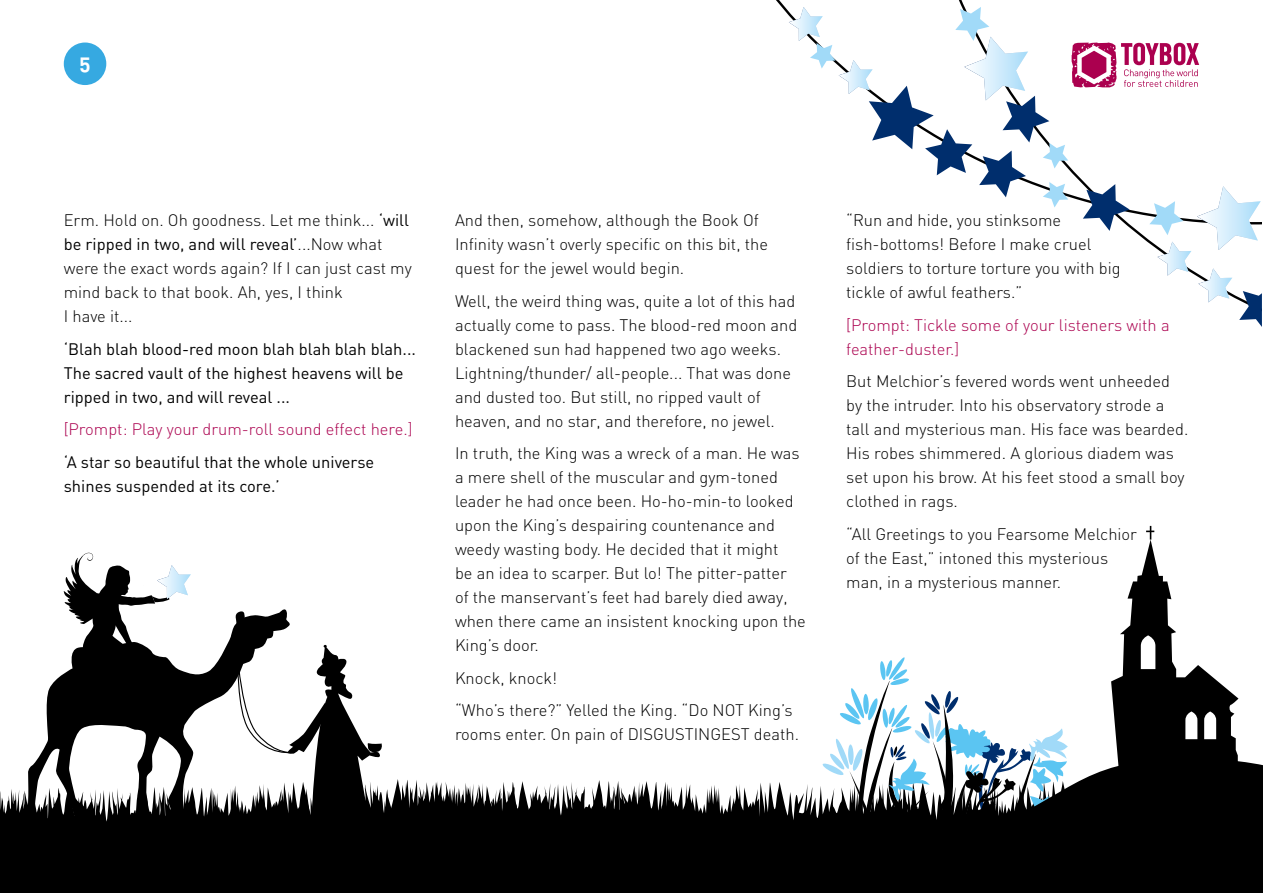
<style>
.page{position:relative;width:1263px;height:893px;background:#fff}
.page>*{position:absolute;margin:0;border:0;box-sizing:border-box;transform-origin:0 0}
.t1{font:21px "DIN Bold Alternate";color:#fff}
.t2{font:300 16.5px/24px "DIN";color:#000}
.t3{font:16.5px/24px "DIN Regular Alternate";color:#000}
.t4{font:300 16.5px/24px "DIN";color:#ab004f}
.s1{font-family:"DIN Regular Alternate";font-weight:400}
.s2{font-family:"DIN";font-weight:300}
</style>
<div class="page">
<svg style="left:789px;top:7px;width:473px;height:320px"></svg>
<svg style="left:28px;top:609px;width:262px;height:176px"></svg>
<svg style="left:237px;top:645px;width:145px;height:134px"></svg>
<svg style="left:64px;top:552px;width:127px;height:106px"></svg>
<svg style="left:229px;top:779px;width:576px;height:114px;fill:#000"></svg>
<svg style="left:0;top:785px;width:542px;height:108px;background:#1d1d1d"></svg>
<svg style="left:805px;top:526px;width:458px;height:367px"></svg>
<div style="left:64px;top:43px;width:42px;height:42px;background:#36a9e1;border-radius:50%"></div>
<p class="t1" style="left:79px;top:49px;width:13px">5</p>
<p class="t2" style="left:64px;top:207px;width:347px">Erm. Hold on. Oh goodness. Let me think... <span class="s1">‘will</span></p>
<p class="t3" style="left:64px;top:231px;width:320px">be ripped in two, and will reveal’<span class="s2">...Now what</span></p>
<p class="t2" style="left:64px;top:255px;width:350px">were the exact words again? If I can just cast my mind back to that book. Ah, yes, I think<br>I have it...</p>
<p class="t3" style="left:64px;top:336px;width:354px">‘Blah blah blood-red moon blah blah blah blah...<br>The sacred vault of the highest heavens will be ripped in two, and will reveal ...</p>
<p class="t4" style="left:64px;top:417px;width:350px">[Prompt: Play your drum-roll sound effect here.]</p>
<p class="t3" style="left:64px;top:449px;width:312px">‘A star so beautiful that the whole universe shines suspended at its core.’</p>
<p class="t2" style="left:455px;top:208px;width:314px">And then, somehow, although the Book Of<br>Infinity wasn’t overly specific on this bit, the quest for the jewel would begin.</p>
<p class="t2" style="left:455px;top:288px;width:344px">Well, the weird thing was, quite a lot of this had actually come to pass. The blood-red moon and blackened sun had happened two ago weeks.<br>Lightning/thunder/ all-people... That was done and dusted too. But still, no ripped vault of heaven, and no star, and therefore, no jewel.</p>
<p class="t2" style="left:455px;top:441px;width:352px">In truth, the King was a wreck of a man. He was a mere shell of the muscular and gym-toned leader he had once been. Ho-ho-min-to looked upon the King’s despairing countenance and weedy wasting body. He decided that it might<br>be an idea to scarper. But lo! The pitter-patter<br>of the manservant’s feet had barely died away, when there came an insistent knocking upon the King’s door.</p>
<p class="t2" style="left:455px;top:661px;width:339px;line-height:32.5px">Knock, knock!<br>“Who’s there?” Yelled the King. “Do NOT King’s</p>
<p class="t2" style="left:455px;top:722px;width:345px">rooms enter. On pain of DISGUSTINGEST death.</p>
<p class="t2" style="left:846px;top:208px;width:276px">“Run and hide, you stinksome fish-bottoms! Before I make cruel soldiers to torture torture you with big tickle of awful feathers.”</p>
<p class="t4" style="left:846px;top:312px;width:325px">[Prompt: Tickle some of your listeners with a feather-duster.]</p>
<p class="t2" style="left:846px;top:369px;width:344px">But Melchior’s fevered words went unheeded by the intruder. Into his observatory strode a tall and mysterious man. His face was bearded.<br>His robes shimmered. A glorious diadem was set upon his brow. At his feet stood a small boy clothed in rags.</p>
<p class="t2" style="left:846px;top:521px;width:292px">“All Greetings to you Fearsome Melchior of the East,” intoned this mysterious man, in a mysterious manner.</p>
</div>
